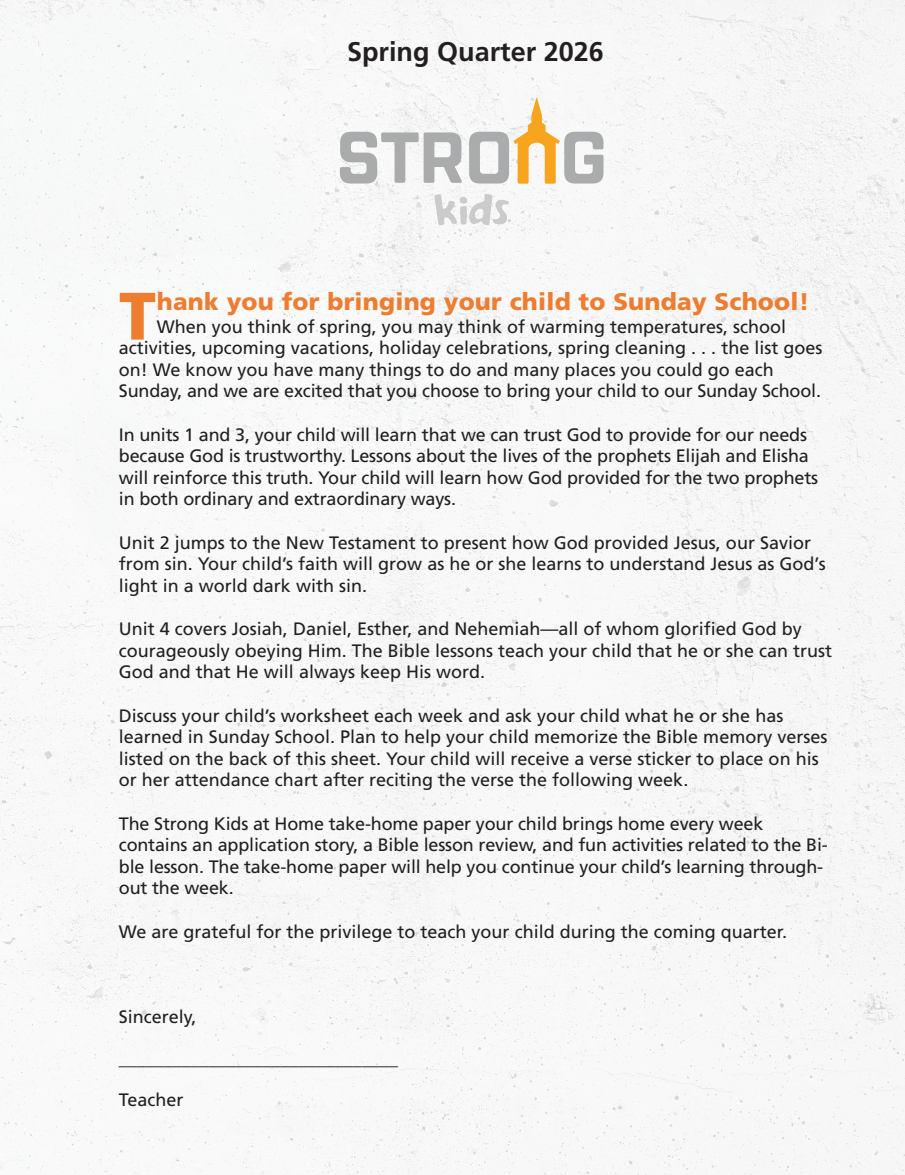
<style>
.page{position:relative;width:905px;height:1175px;background:#fff}
.page>*{position:absolute;margin:0;border:0;box-sizing:border-box;transform-origin:0 0}
.Welcome_to_our_2s___3s_Department{font:900 67.05px "Frutiger LT Std";color:#ee7d2f}
.B1_body_flush_left{font:700 27px "Frutiger LT Std";color:#231f20}
.Welcome_to_our_2s___3s_Department-2{font:900 24px "Frutiger LT Std";letter-spacing:.01em;color:#ee7d2f}
.Body_Welcome_Page{font:18px/21.6px "Frutiger LT Std";color:#231f20}
</style>
<div class="page">
<img style="left:0;top:0;width:904px;height:1174px">
<svg style="left:340px;top:132px;width:122px;height:51px"></svg>
<svg style="left:469px;top:97px;width:134px;height:87px"></svg>
<svg style="left:434px;top:194px;width:75px;height:31px"></svg>
<p class="B1_body_flush_left" style="left:347px;top:35px;width:258px">Spring Quarter 2026</p>
<p class="Welcome_to_our_2s___3s_Department" style="left:119px;top:276px;width:39px">T</p>
<p class="Welcome_to_our_2s___3s_Department-2" style="left:157px;top:287px;width:654px">hank you for bringing your child to Sunday School!</p>
<p class="Body_Welcome_Page" style="left:119px;top:315px;width:705px;text-indent:38px">When you think of spring, you may think of warming temperatures, school activities, upcoming vacations, holiday celebrations, spring cleaning . . . the list goes on! We know you have many things to do and many places you could go each Sunday, and we are excited that you choose to bring your child to our Sunday School.</p>
<p class="Body_Welcome_Page" style="left:119px;top:423px;width:701px">In units 1 and 3, your child will learn that we can trust God to provide for our needs because God is trustworthy. Lessons about the lives of the prophets Elijah and Elisha will reinforce this truth. Your child will learn how God provided for the two prophets in both ordinary and extraordinary ways.</p>
<p class="Body_Welcome_Page" style="left:119px;top:531px;width:708px">Unit 2 jumps to the New Testament to present how God provided Jesus, our Savior from sin. Your child’s faith will grow as he or she learns to understand Jesus as God’s light in a world dark with sin.</p>
<p class="Body_Welcome_Page" style="left:119px;top:618px;width:714px">Unit 4 covers Josiah, Daniel, Esther, and Nehemiah—all of whom glorified God by courageously obeying Him. The Bible lessons teach your child that he or she can trust<br>God and that He will always keep His word.</p>
<p class="Body_Welcome_Page" style="left:119px;top:704px;width:710px">Discuss your child’s worksheet each week and ask your child what he or she has learned in Sunday School. Plan to help your child memorize the Bible memory verses listed on the back of this sheet. Your child will receive a verse sticker to place on his or her attendance chart after reciting the verse the following week.</p>
<p class="Body_Welcome_Page" style="left:119px;top:812px;width:710px">The Strong Kids at Home take-home paper your child brings home every week contains an application story, a Bible lesson review, and fun activities related to the Bi&shy;ble lesson. The take-home paper will help you continue your child’s learning through&shy;out the week.</p>
<p class="Body_Welcome_Page" style="left:119px;top:920px;width:669px">We are grateful for the privilege to teach your child during the coming quarter.</p>
<p class="Body_Welcome_Page" style="left:119px;top:1005px;width:79px">Sincerely,</p>
<p class="Body_Welcome_Page" style="left:119px;top:1047px;width:281px">_______________________________</p>
<p class="Body_Welcome_Page" style="left:119px;top:1089px;width:66px">Teacher</p>
</div>
